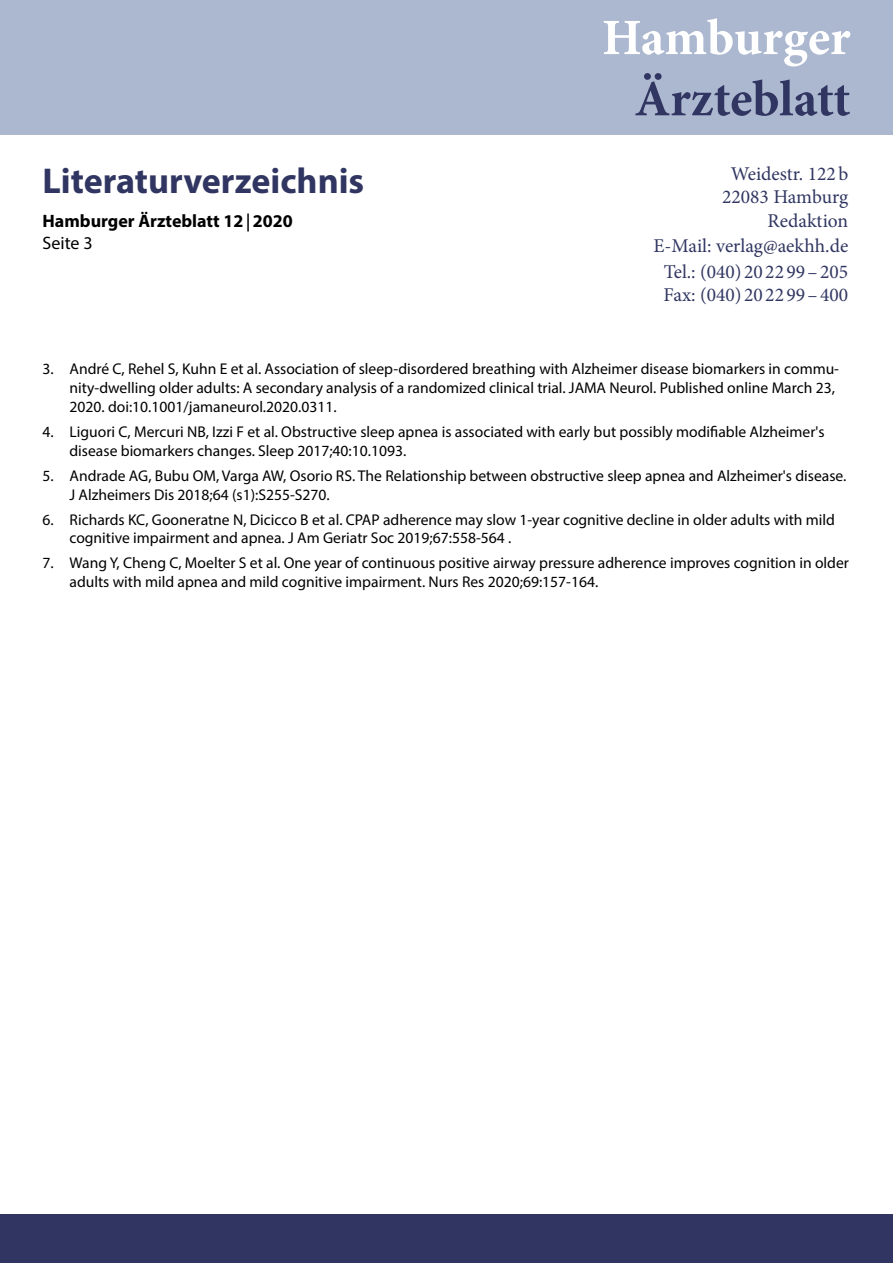
<style>
.page{position:relative;width:893px;height:1263px;background:#fff}
.page>*{position:absolute;margin:0;border:0;box-sizing:border-box;transform-origin:0 0}
.t1{font:700 51px "Minion Pro";letter-spacing:-.005em;color:#303661}
.t2{font:700 51px "Minion Pro";letter-spacing:-.005em;color:#fff}
.t3{font:700 36px "Myriad Pro";color:#303661}
.t4{font:19.5px/23.4px "Minion Pro";color:#303661;text-align:right}
.t5{font:700 18px/21.6px "Myriad Pro";color:#000}
.t6{font:15.6px/18.8px "Myriad Pro";color:#000}
.s1{font-family:"Minion Pro"}
.s2{font-weight:400}
</style>
<div class="page">
<div style="left:0;top:1214px;width:893px;height:49px;background:#303661"></div>
<div style="left:0;top:0;width:893px;height:135px;background:#acb7d0"></div>
<h2 class="t3" style="left:43px;top:157px;width:323px">Literaturverzeichnis</h2>
<p class="t5" style="left:43px;top:210px;width:252px">Hamburger Ärzteblatt 12<span class="s1">|</span>2020<br><span class="s2">Seite 3</span></p>
<h1 class="t2" style="left:602px;top:2px;width:250px">Hamburger</h1>
<h1 class="t1" style="left:634px;top:63px;width:217px">Ärzteblatt</h1>
<p class="t4" style="left:722px;top:162px;width:128px">Weidestr. 122b<br>22083 Hamburg<br>Redaktion</p>
<p class="t4" style="left:653px;top:233px;width:196px;line-height:25.5px;text-align:center">E-Mail: verlag@aekhh.de<br>Tel.: (040) 20 22 99–205</p>
<p class="t4" style="left:664px;top:283px;width:186px">Fax: (040) 20 22 99–400</p>
<p class="t6" style="left:70px;top:360px;width:771px;text-indent:-27px">3. André C, Rehel S, Kuhn E et al. Association of sleep-disordered breathing with Alzheimer disease biomarkers in commu&shy;nity-dwelling older adults: A secondary analysis of a randomized clinical trial. JAMA Neurol. Published online March 23,<br>2020. doi:10.1001/jamaneurol.2020.0311.</p>
<p class="t6" style="left:70px;top:422px;width:757px;text-indent:-27px">4. Liguori C, Mercuri NB, Izzi F et al. Obstructive sleep apnea is associated with early but possibly modifiable Alzheimer's disease biomarkers changes. Sleep 2017;40:10.1093.</p>
<p class="t6" style="left:70px;top:466px;width:778px;text-indent:-27px">5. Andrade AG, Bubu OM, Varga AW, Osorio RS. The Relationship between obstructive sleep apnea and Alzheimer's disease.<br>J Alzheimers Dis 2018;64 (s1):S255‐S270.</p>
<p class="t6" style="left:70px;top:510px;width:767px;text-indent:-27px">6. Richards KC, Gooneratne N, Dicicco B et al. CPAP adherence may slow 1-year cognitive decline in older adults with mild cognitive impairment and apnea. J Am Geriatr Soc 2019;67:558‐564 .</p>
<p class="t6" style="left:70px;top:554px;width:781px;text-indent:-27px">7. Wang Y, Cheng C, Moelter S et al. One year of continuous positive airway pressure adherence improves cognition in older adults with mild apnea and mild cognitive impairment. Nurs Res 2020;69:157‐164.</p>
</div>
